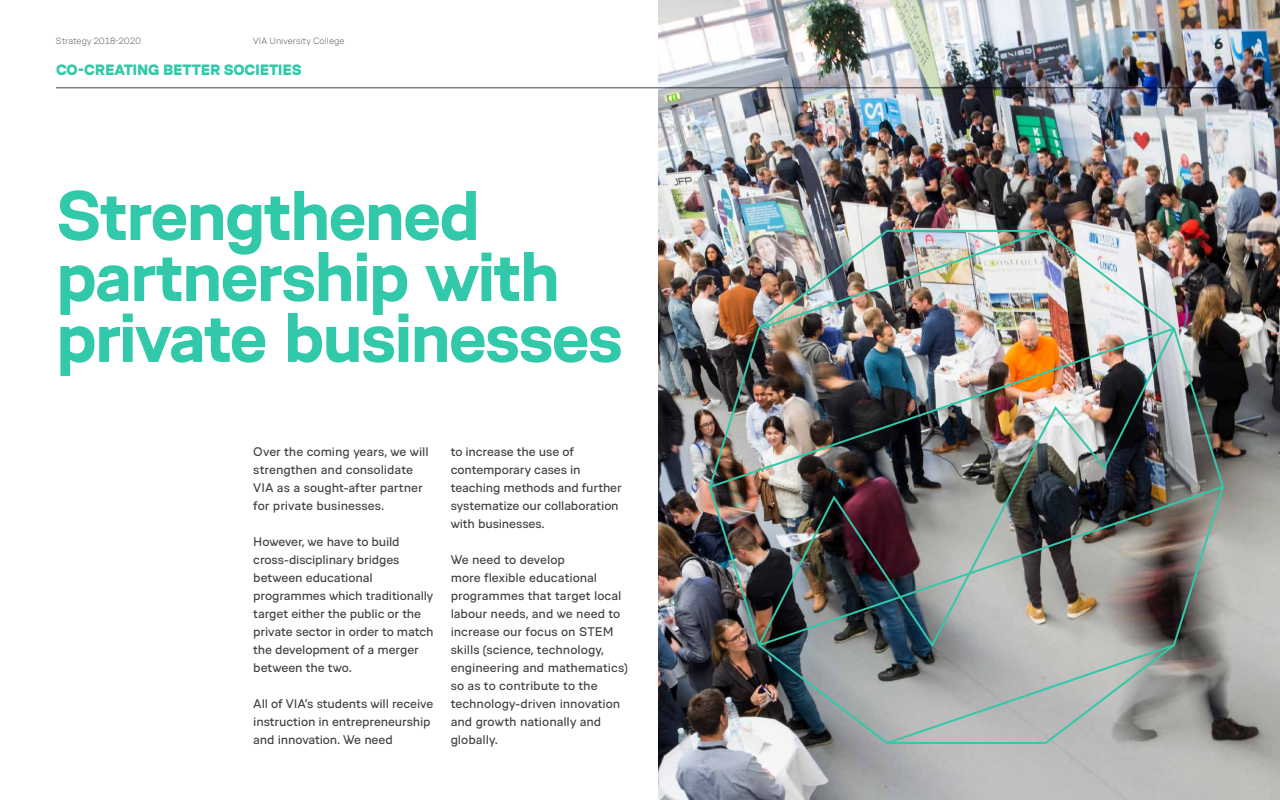
<style>
.page{position:relative;width:1280px;height:800px;background:#fff}
.page>*{position:absolute;margin:0;border:0;box-sizing:border-box;transform-origin:0 0}
.t1{font:700 70px/61px "VIA Type";letter-spacing:-.03em;color:#32c8aa}
.t2{font:900 15px "VIA Type";letter-spacing:-.015em;color:#32c8aa}
.t3{font:900 15px "VIA Type";color:#414142}
.t4{font:12.5px/18px "VIA Type";letter-spacing:-.01em;color:#414142}
.t5{font:300 9px "VIA Type";letter-spacing:.005em;color:#414142}
</style>
<div class="page">
<img style="left:658px;top:0;width:622px;height:800px">
<hr style="left:56px;top:88px;width:1168px;height:1px;background:#414142">
<img style="left:708px;top:228px;width:517px;height:518px">
<p class="t5" style="left:56px;top:36px;width:86px">Strategy 2018-2020</p>
<p class="t5" style="left:253px;top:36px;width:93px">VIA University College</p>
<p class="t3" style="left:1215px;top:35px;width:11px">6</p>
<p class="t2" style="left:56px;top:61px;width:247px">CO-CREATING BETTER SOCIETIES</p>
<h1 class="t1" style="left:56px;top:184px;width:568px">Strengthened partnership with private businesses</h1>
<p class="t4" style="left:253px;top:443px;width:177px">Over the coming years, we will strengthen and consolidate<br>VIA as a sought-after partner for private businesses.</p>
<p class="t4" style="left:253px;top:533px;width:182px">However, we have to build cross-disciplinary bridges between educational programmes which traditionally target either the public or the private sector in order to match the development of a merger between the two.</p>
<p class="t4" style="left:253px;top:695px;width:181px">All of VIA’s students will receive instruction in entrepreneurship and innovation. We need</p>
<p class="t4" style="left:451px;top:443px;width:173px">to increase the use of contemporary cases in teaching methods and further systematize our collaboration with businesses.</p>
<p class="t4" style="left:451px;top:551px;width:179px">We need to develop<br>more flexible educational programmes that target local labour needs, and we need to increase our focus on STEM skills (science, technology, engineering and mathematics) so as to contribute to the technology-driven innovation and growth nationally and globally.</p>
</div>
